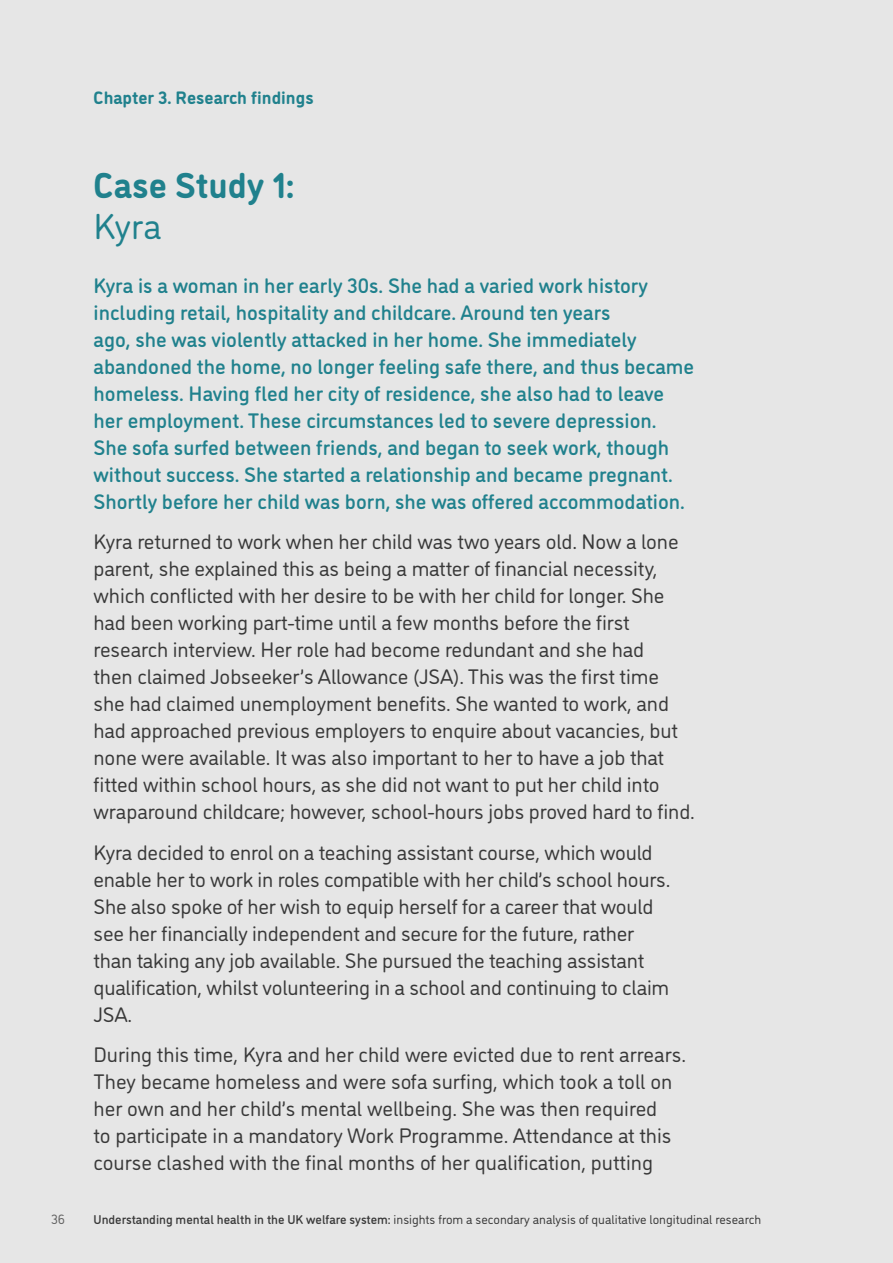
<style>
.page{position:relative;width:893px;height:1263px;background:#e6e6e6}
.page>*{position:absolute;margin:0;border:0;box-sizing:border-box;transform-origin:0 0}
.Subheading_2_-_space_after{font:700 36px "DI Nosaur";color:#20818d}
.Subheading_3_-_space_after{font:36px "DI Nosaur";color:#20818d}
.t1{font:21px/27px "DI Nosaur";letter-spacing:-.005em;color:#393939}
.Case_study_-_intro{font:500 21px/27px "DI Nosaur";color:#20818d}
.t2{font:700 18px "DI Nosaur";color:#20818d}
.t3{font:13.5px "DI Nosaur";color:#616161}
.t4{font:12.75px "DI Nosaur";color:#393939}
.s1{font-weight:500}
</style>
<div class="page">
<p class="t2" style="left:94px;top:84px;width:222px">Chapter 3. Research findings</p>
<p class="Subheading_2_-_space_after" style="left:94px;top:158px;width:202px">Case Study 1:</p>
<p class="Subheading_3_-_space_after" style="left:94px;top:200px;width:69px">Kyra</p>
<p class="Case_study_-_intro" style="left:94px;top:270px;width:602px">Kyra is a woman in her early 30s. She had a varied work history including retail, hospitality and childcare. Around ten years<br>ago, she was violently attacked in her home. She immediately abandoned the home, no longer feeling safe there, and thus became homeless. Having fled her city of residence, she also had to leave her employment. These circumstances led to severe depression.<br>She sofa surfed between friends, and began to seek work, though without success. She started a relationship and became pregnant.<br>Shortly before her child was born, she was offered accommodation.</p>
<p class="t1" style="left:94px;top:527px;width:603px">Kyra returned to work when her child was two years old. Now a lone parent, she explained this as being a matter of financial necessity, which conflicted with her desire to be with her child for longer. She had been working part-time until a few months before the first research interview. Her role had become redundant and she had<br>then claimed Jobseeker’s Allowance (JSA). This was the first time she had claimed unemployment benefits. She wanted to work, and had approached previous employers to enquire about vacancies, but none were available. It was also important to her to have a job that fitted within school hours, as she did not want to put her child into wraparound childcare; however, school-hours jobs proved hard to find.</p>
<p class="t1" style="left:94px;top:837px;width:578px">Kyra decided to enrol on a teaching assistant course, which would enable her to work in roles compatible with her child’s school hours.<br>She also spoke of her wish to equip herself for a career that would see her financially independent and secure for the future, rather than taking any job available. She pursued the teaching assistant qualification, whilst volunteering in a school and continuing to claim JSA.</p>
<p class="t1" style="left:94px;top:1040px;width:594px">During this time, Kyra and her child were evicted due to rent arrears.<br>They became homeless and were sofa surfing, which took a toll on her own and her child’s mental wellbeing. She was then required<br>to participate in a mandatory Work Programme. Attendance at this course clashed with the final months of her qualification, putting</p>
<p class="t3" style="left:51px;top:1210px;width:16px">36</p>
<p class="t4" style="left:94px;top:1210px;width:669px"><span class="s1">Understanding mental health in the UK welfare system:</span> insights from a secondary analysis of qualitative longitudinal research</p>
</div>
